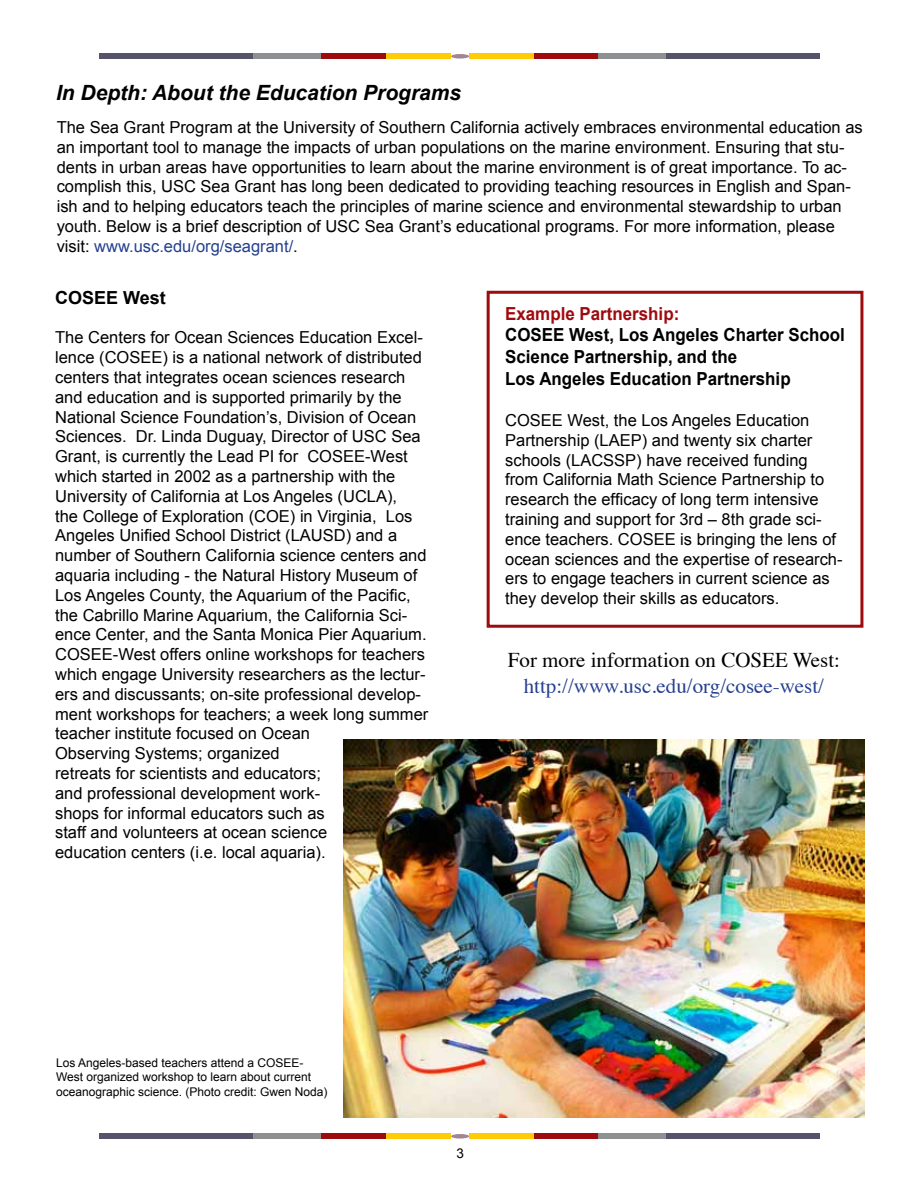
<style>
.page{position:relative;width:918px;height:1188px;background:#fff}
.page>*{position:absolute;margin:0;border:0;box-sizing:border-box;transform-origin:0 0}
.t1{font:21px "Times";color:#25408f}
.t2{font:italic 700 21px "Arial";color:#000}
.t3{font:21px "Times";color:#000}
.t4{font:700 18px/21.6px "Arial";color:#000;scale:.94 1}
.t5{font:700 18px "Arial";color:#9e0b0f;scale:.94 1}
.t6{font:700 18px "Arial";color:#000}
.t7{font:16.5px/19.8px "Arial";color:#000}
.t8{font:13.5px "Arial";color:#000}
.t9{font:12px/14.4px "Arial";color:#000}
.s1{color:#25408f}
</style>
<div class="page">
<div style="left:487px;top:291px;width:376px;height:337px;border:3px solid #9e0b0f"></div>
<img style="left:344px;top:740px;width:520px;height:377px">
<div style="left:663px;top:1134px;width:156px;height:5px;background:#55536a"></div>
<div style="left:597px;top:1134px;width:69px;height:5px;background:#8e9092"></div>
<div style="left:533px;top:1134px;width:64px;height:5px;background:#9e0b0f"></div>
<div style="left:470px;top:1134px;width:64px;height:5px;background:#ffcb05"></div>
<div style="left:451px;top:1134px;width:18px;height:5px;background:#a18594;border-radius:50%"></div>
<div style="left:99px;top:1134px;width:157px;height:5px;background:#55536a"></div>
<div style="left:253px;top:1134px;width:69px;height:5px;background:#8e9092"></div>
<div style="left:322px;top:1134px;width:64px;height:5px;background:#9e0b0f"></div>
<div style="left:386px;top:1134px;width:65px;height:5px;background:#ffcb05"></div>
<div style="left:663px;top:54px;width:156px;height:5px;background:#55536a"></div>
<div style="left:597px;top:54px;width:69px;height:5px;background:#8e9092"></div>
<div style="left:533px;top:54px;width:64px;height:5px;background:#9e0b0f"></div>
<div style="left:470px;top:54px;width:64px;height:5px;background:#ffcb05"></div>
<div style="left:451px;top:54px;width:18px;height:5px;background:#a18594;border-radius:50%"></div>
<div style="left:99px;top:54px;width:157px;height:5px;background:#55536a"></div>
<div style="left:253px;top:54px;width:69px;height:5px;background:#8e9092"></div>
<div style="left:322px;top:54px;width:64px;height:5px;background:#9e0b0f"></div>
<div style="left:386px;top:54px;width:65px;height:5px;background:#ffcb05"></div>
<p class="t2" style="left:56px;top:79px;width:407px">In Depth: About the Education Programs</p>
<p class="t7" style="left:57px;top:118px;width:808px">The Sea Grant Program at the University of Southern California actively embraces environmental education as an important tool to manage the impacts of urban populations on the marine environment. Ensuring that stu&shy;dents in urban areas have opportunities to learn about the marine environment is of great importance. To ac&shy;complish this, USC Sea Grant has long been dedicated to providing teaching resources in English and Span&shy;ish and to helping educators teach the principles of marine science and environmental stewardship to urban youth. Below is a brief description of USC Sea Grant’s educational programs. For more information, please visit: <span class="s1">www.usc.edu/org/seagrant/</span>.</p>
<p class="t6" style="left:55px;top:286px;width:112px">COSEE West</p>
<p class="t7" style="left:55px;top:328px;width:375px">The Centers for Ocean Sciences Education Excel&shy;lence (COSEE) is a national network of distributed centers that integrates ocean sciences research and education and is supported primarily by the National Science Foundation’s, Division of Ocean Sciences. Dr. Linda Duguay, Director of USC Sea Grant, is currently the Lead PI for COSEE-West which started in 2002 as a partnership with the University of California at Los Angeles (UCLA),<br>the College of Exploration (COE) in Virginia, Los Angeles Unified School District (LAUSD) and a number of Southern California science centers and aquaria including - the Natural History Museum of Los Angeles County, the Aquarium of the Pacific, the Cabrillo Marine Aquarium, the California Sci&shy;ence Center, and the Santa Monica Pier Aquarium.<br>COSEE-West offers online workshops for teachers which engage University researchers as the lectur&shy;ers and discussants; on-site professional develop&shy;ment workshops for teachers; a week long summer teacher institute focused on Ocean<br>Observing Systems; organized<br>retreats for scientists and educators;<br>and professional development work-<br>shops for informal educators such as<br>staff and volunteers at ocean science<br>education centers (i.e. local aquaria).</p>
<p class="t5" style="left:505px;top:302px;width:187px">Example Partnership:</p>
<p class="t4" style="left:505px;top:325px;width:363px">COSEE West, Los Angeles Charter School<br>Science Partnership, and the<br>Los Angeles Education Partnership</p>
<p class="t7" style="left:505px;top:411px;width:339px">COSEE West, the Los Angeles Education Partnership (LAEP) and twenty six charter schools (LACSSP) have received funding from California Math Science Partnership to research the efficacy of long term intensive training and support for 3rd – 8th grade sci&shy;ence teachers. COSEE is bringing the lens of ocean sciences and the expertise of research&shy;ers to engage teachers in current science as they develop their skills as educators.</p>
<p class="t3" style="left:508px;top:641px;width:334px">For more information on COSEE West:</p>
<p class="t1" style="left:524px;top:666px;width:302px">http://www.usc.edu/org/cosee-west/</p>
<p class="t9" style="left:56px;top:1056px;width:273px">Los Angeles-based teachers attend a COSEE-<br>West organized workshop to learn about current oceanographic science. (Photo credit: Gwen Noda)</p>
<p class="t8" style="left:456px;top:1144px;width:9px">3</p>
</div>
